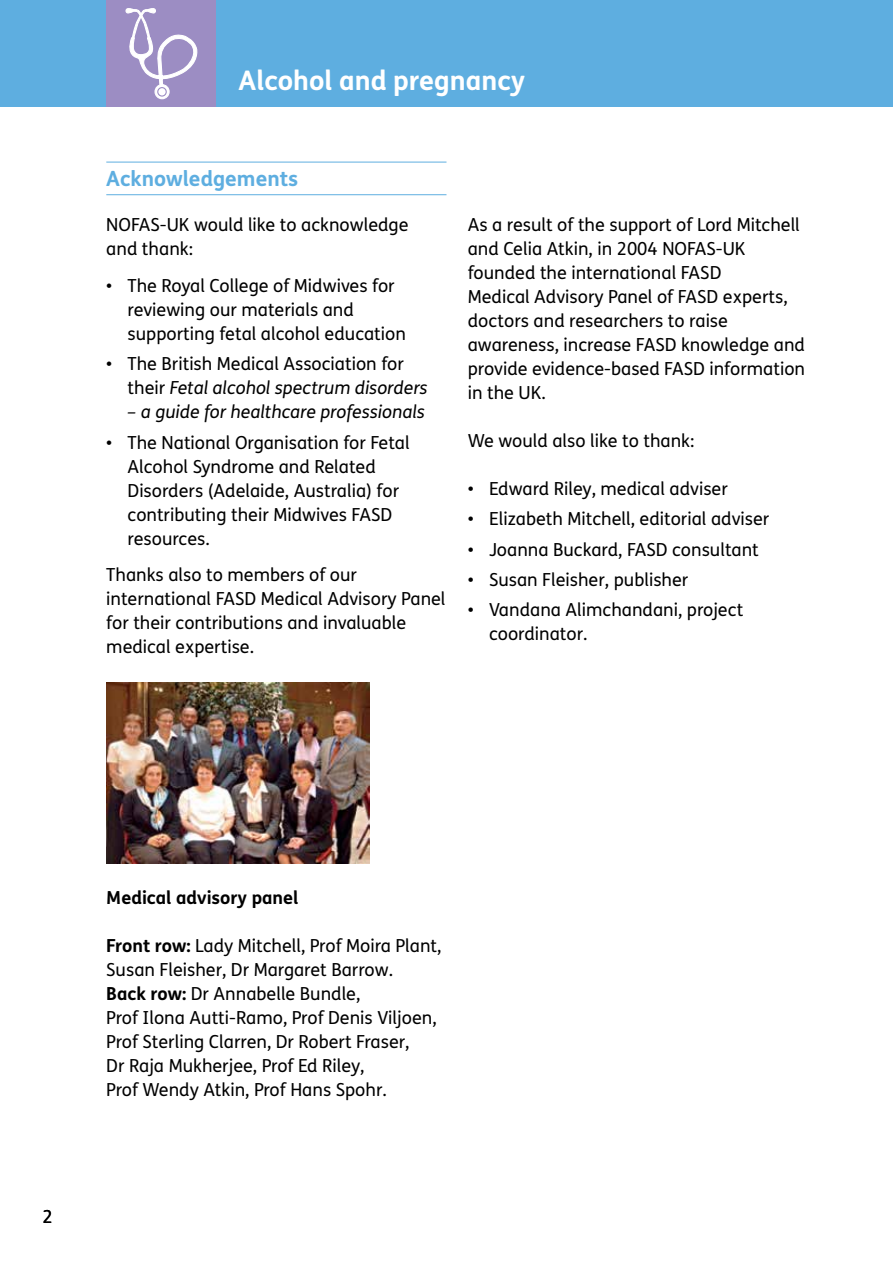
<style>
.page{position:relative;width:893px;height:1263px;background:#fff}
.page>*{position:absolute;margin:0;border:0;box-sizing:border-box;transform-origin:0 0}
.t1{font:700 27px "FS Mencap";color:#fff}
.t2{font:700 21px "FS Mencap";color:#5eaee0}
.t3{font:18px/24px "FS Mencap";color:#000}
.t4{font:italic 18px "FS Mencap";color:#000}
.t5{font:700 18px "FS Mencap";color:#000}
.s1{font-style:italic}
.s2{font-weight:700}
</style>
<div class="page">
<div style="left:0;top:0;width:893px;height:107px;background:#5eaee0"></div>
<div style="left:106px;top:0;width:110px;height:107px;background:#9c8dc3"></div>
<svg style="left:125px;top:8px;width:73px;height:92px"></svg>
<div style="left:155px;top:85px;width:14px;height:14px;background:#fff;border-radius:50%"></div>
<div style="left:154px;top:84px;width:16px;height:15px;border:1px solid #fff;border-radius:50%"></div>
<div style="left:157px;top:87px;width:10px;height:10px;border:1px solid #9c8dc3;border-radius:50%"></div>
<hr style="left:106px;top:162px;width:340px;height:1px;background:#5eaee0">
<hr style="left:106px;top:194px;width:340px;height:1px;background:#5eaee0">
<img style="left:106px;top:682px;width:264px;height:182px">
<h1 class="t1" style="left:239px;top:64px;width:288px">Alcohol and pregnancy</h1>
<p class="t2" style="left:106px;top:165px;width:193px">Acknowledgements</p>
<p class="t3" style="left:106px;top:213px;width:304px">NOFAS-UK would like to acknowledge and thank:</p>
<p class="t3" style="left:128px;top:274px;width:280px;text-indent:-21px">• The Royal College of Midwives for reviewing our materials and supporting fetal alcohol education</p>
<p class="t3" style="left:128px;top:352px;width:302px;text-indent:-21px">• The British Medical Association for their <span class="s1">Fetal alcohol spectrum disorders</span></p>
<p class="t4" style="left:128px;top:401px;width:299px">– a guide for healthcare professionals</p>
<p class="t3" style="left:128px;top:431px;width:284px;text-indent:-21px">• The National Organisation for Fetal<br>Alcohol Syndrome and Related<br>Disorders (Adelaide, Australia) for contributing their Midwives FASD resources.</p>
<p class="t3" style="left:106px;top:563px;width:341px">Thanks also to members of our international FASD Medical Advisory Panel for their contributions and invaluable medical expertise.</p>
<p class="t3" style="left:468px;top:213px;width:339px">As a result of the support of Lord Mitchell and Celia Atkin, in 2004 NOFAS-UK founded the international FASD<br>Medical Advisory Panel of FASD experts, doctors and researchers to raise awareness, increase FASD knowledge and provide evidence-based FASD information in the UK.</p>
<p class="t3" style="left:468px;top:429px;width:228px">We would also like to thank:</p>
<p class="t3" style="left:468px;top:477px;width:262px">• Edward Riley, medical adviser</p>
<p class="t3" style="left:468px;top:507px;width:303px">• Elizabeth Mitchell, editorial adviser</p>
<p class="t3" style="left:468px;top:538px;width:293px">• Joanna Buckard, FASD consultant</p>
<p class="t3" style="left:468px;top:568px;width:222px">• Susan Fleisher, publisher</p>
<p class="t3" style="left:489px;top:598px;width:256px;text-indent:-21px">• Vandana Alimchandani, project coordinator.</p>
<p class="t3" style="left:43px;top:1205px;width:12px">2</p>
<p class="t5" style="left:106px;top:886px;width:194px">Medical advisory panel</p>
<p class="t3" style="left:106px;top:934px;width:337px"><span class="s2">Front row:</span> Lady Mitchell, Prof Moira Plant, Susan Fleisher, Dr Margaret Barrow.<br><span class="s2">Back row:</span> Dr Annabelle Bundle,<br>Prof Ilona Autti-Ramo, Prof Denis Viljoen, Prof Sterling Clarren, Dr Robert Fraser,<br>Dr Raja Mukherjee, Prof Ed Riley,<br>Prof Wendy Atkin, Prof Hans Spohr.</p>
</div>
